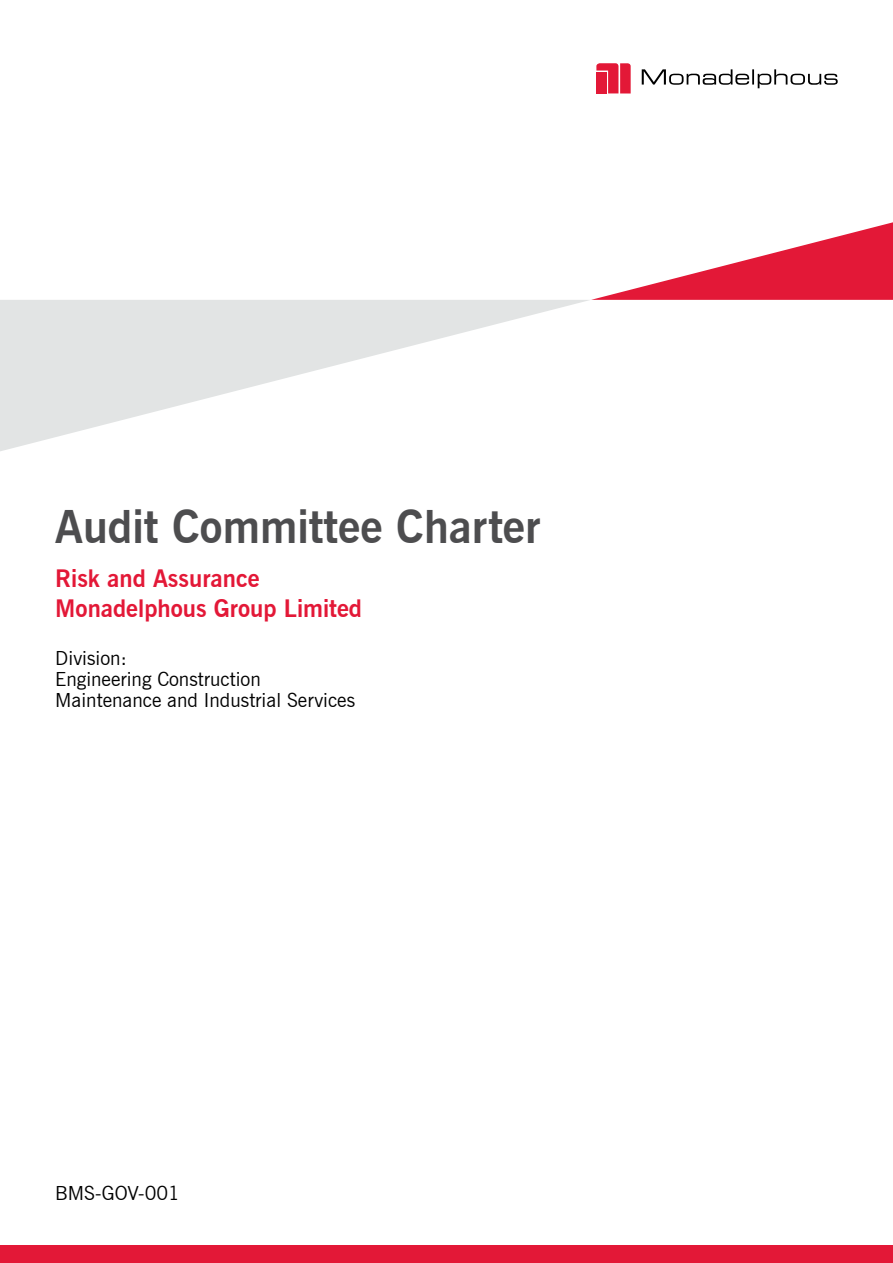
<style>
.page{position:relative;width:893px;height:1263px;background:#fff}
.page>*{position:absolute;margin:0;border:0;box-sizing:border-box;transform-origin:0 0}
.t1{font:700 45px "News Gothic BT";color:#4d4d4f}
.t2{font:700 24px/30px "News Gothic BT";color:#e31837}
.t3{font:19.5px/21px "News Gothic BT";color:#000}
</style>
<div class="page">
<div style="left:0;top:1246px;width:893px;height:17px;background:#e31837"></div>
<svg style="left:642px;top:69px;width:196px;height:19px"></svg>
<svg style="left:596px;top:63px;width:35px;height:31px"></svg>
<svg style="left:591px;top:222px;width:302px;height:78px"></svg>
<svg style="left:0;top:300px;width:589px;height:151px;fill:#e4e6e6"></svg>
<h1 class="t1" style="left:55px;top:500px;width:487px">Audit Committee Charter</h1>
<p class="t2" style="left:55px;top:563px;width:308px">Risk and Assurance<br>Monadelphous Group Limited</p>
<p class="t3" style="left:55px;top:647px;width:301px">Division:<br>Engineering Construction<br>Maintenance and Industrial Services</p>
<p class="t3" style="left:55px;top:1182px;width:126px">BMS-GOV-001</p>
</div>
